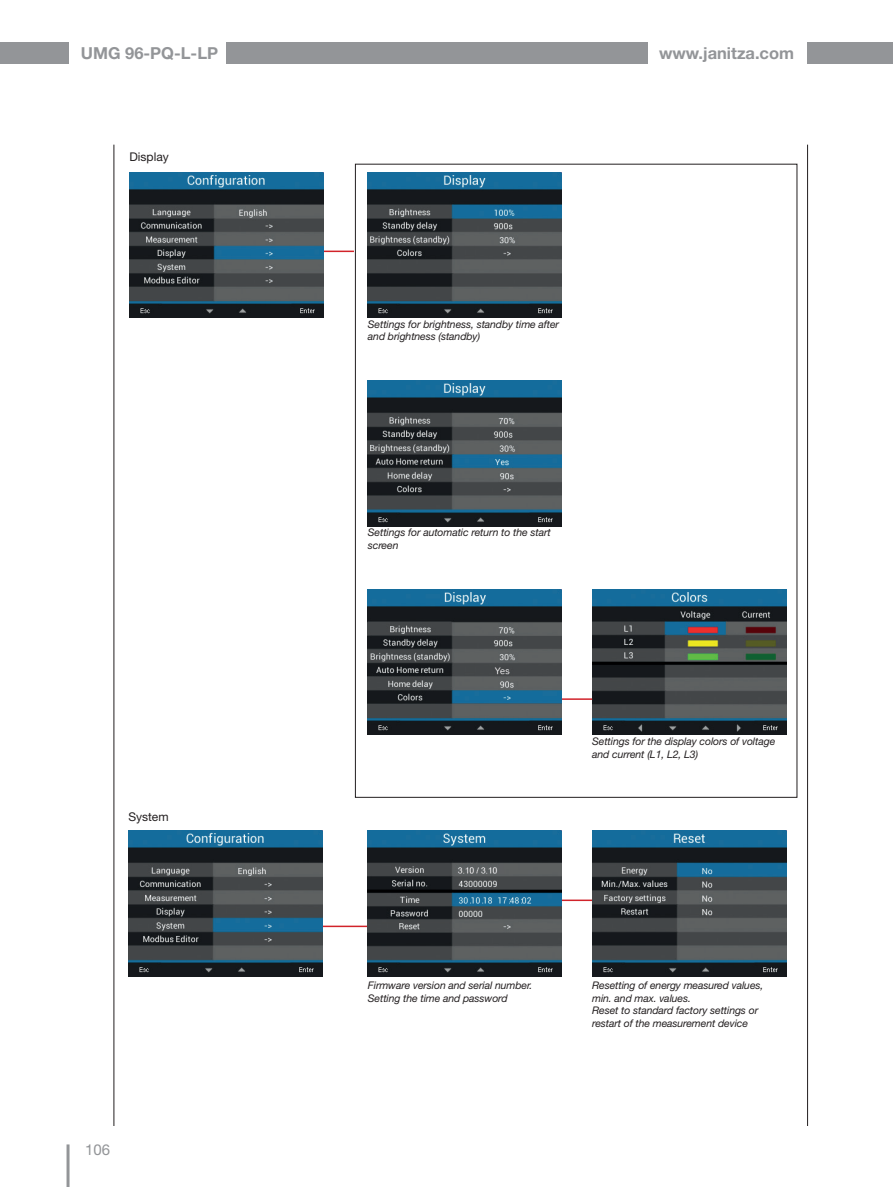
<style>
.page{position:relative;width:893px;height:1187px;background:#fff}
.page>*{position:absolute;margin:0;border:0;box-sizing:border-box;transform-origin:0 0}
.t1{font:700 16.5px "Helvetica Neue LT Pro";color:#939598}
.t2{font:15px "Helvetica Neue LT Pro";color:#939598}
._8_linksbündig{font:12px "Helvetica Neue LT Pro";color:#231f20}
._7pt-Links_-10pt{font:italic 10.5px/12.6px "Helvetica Neue LT Pro";letter-spacing:-.01em;color:#231f20}
</style>
<div class="page">
<div style="left:0;top:43px;width:68px;height:21px;background:#939598"></div>
<hr style="left:67px;top:1144px;width:3px;height:42px;background:#939598">
<div style="left:226px;top:43px;width:421px;height:21px;background:#939598"></div>
<div style="left:808px;top:43px;width:85px;height:21px;background:#939598"></div>
<hr style="left:114px;top:145px;width:1px;height:980px;background:#231f20">
<hr style="left:807px;top:145px;width:1px;height:980px;background:#231f20">
<hr style="left:559px;top:899px;width:35px;height:2px;background:#d1232a">
<hr style="left:317px;top:925px;width:52px;height:2px;background:#d1232a">
<hr style="left:319px;top:250px;width:35px;height:2px;background:#d1232a">
<img style="left:129px;top:172px;width:194px;height:145px">
<img style="left:368px;top:172px;width:194px;height:145px">
<img style="left:592px;top:589px;width:194px;height:145px">
<img style="left:368px;top:380px;width:194px;height:146px">
<img style="left:128px;top:830px;width:194px;height:146px">
<img style="left:368px;top:830px;width:194px;height:146px">
<img style="left:592px;top:830px;width:194px;height:146px">
<hr style="left:558px;top:698px;width:34px;height:1px;background:#d1232a">
<img style="left:368px;top:589px;width:194px;height:145px">
<h1 class="t1" style="left:81px;top:43px;width:139px">UMG 96-PQ-L-LP</h1>
<h1 class="t1" style="left:659px;top:43px;width:137px">www.janitza.com</h1>
<p class="_8_linksbündig" style="left:129px;top:149px;width:41px">Display</p>
<p class="_8_linksbündig" style="left:128px;top:809px;width:42px">System</p>
<h2 class="t2" style="left:85px;top:1140px;width:27px">106</h2>
<p class="_7pt-Links_-10pt" style="left:368px;top:317px;width:193px">Settings for brightness, standby time after and brightness (standby)</p>
<p class="_7pt-Links_-10pt" style="left:368px;top:526px;width:184px">Settings for automatic return to the start screen</p>
<p class="_7pt-Links_-10pt" style="left:592px;top:735px;width:185px">Settings for the display colors of voltage and current (L1, L2, L3)</p>
<p class="_7pt-Links_-10pt" style="left:368px;top:978px;width:166px">Firmware version and serial number.<br>Setting the time and password</p>
<p class="_7pt-Links_-10pt" style="left:592px;top:978px;width:173px">Resetting of energy measured values, min. and max. values.<br>Reset to standard factory settings or restart of the measurement device</p>
</div>
